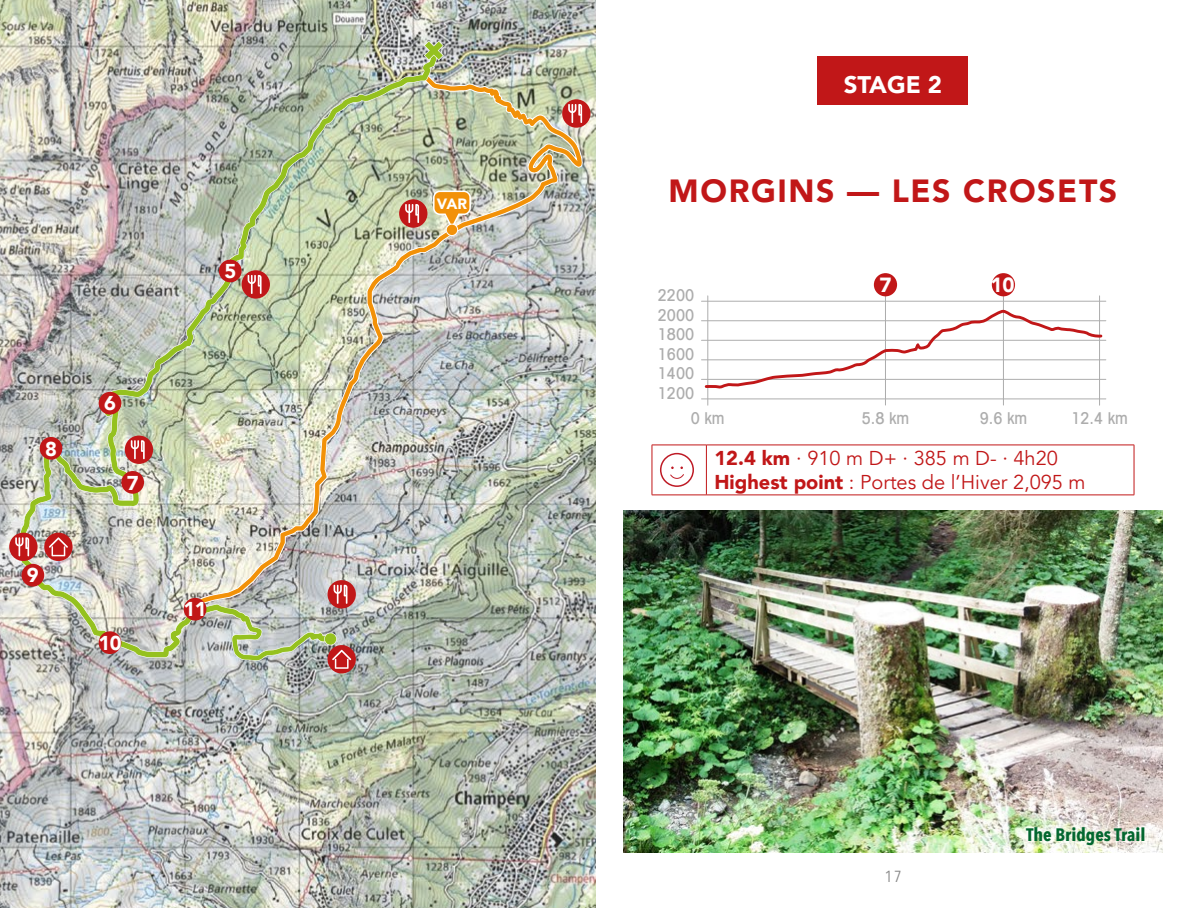
<style>
.page{position:relative;width:1191px;height:908px;background:#fff}
.page>*{position:absolute;margin:0;border:0;box-sizing:border-box;transform-origin:0 0}
.t1{font:900 32px "Avenir";letter-spacing:.05em;color:#c11718}
.t2{font:900 24px "Avenir";color:#fff}
.t3{font:900 20.4px "Avenir";color:#fff}
.t4{font:20px/24px "Avenir";color:#c11718}
.t5{font:900 20px "Avenir";color:#fff}
.t6{font:700 18px "Avenir Next Condensed";color:#03672f}
.t7{font:500 condensed 16.4px/19.4px "Avant Garde LT";color:#adadad;text-align:justify}
.t8{font:16px "Avenir Next Condensed";color:#878787}
.t9{font:900 14.8px "Avenir";color:#fff}
.s1{font-weight:900}
</style>
<div class="page">
<img style="left:0;top:0;width:595px;height:907px">
<img style="left:436px;top:72px;width:148px;height:538px">
<svg style="left:436px;top:190px;width:35px;height:41px"></svg>
<div style="left:446px;top:224px;width:12px;height:11px;background:#f29108;border-radius:50%"></div>
<div style="left:446px;top:223px;width:12px;height:13px;border:1px solid #fff;border-radius:50%"></div>
<img style="left:16px;top:52px;width:420px;height:608px">
<svg style="left:424px;top:41px;width:19px;height:19px"></svg>
<div style="left:219px;top:259px;width:23px;height:23px;background:#c11718;border-radius:50%"></div>
<div style="left:99px;top:391px;width:22px;height:23px;background:#c11718;border-radius:50%"></div>
<div style="left:121px;top:471px;width:23px;height:22px;background:#c11718;border-radius:50%"></div>
<hr style="left:701px;top:300px;width:404px;height:1px;background:#adadad">
<hr style="left:701px;top:320px;width:404px;height:1px;background:#adadad">
<hr style="left:701px;top:340px;width:404px;height:1px;background:#adadad">
<hr style="left:701px;top:359px;width:404px;height:1px;background:#adadad">
<hr style="left:701px;top:379px;width:404px;height:1px;background:#adadad">
<hr style="left:701px;top:398px;width:404px;height:1px;background:#adadad">
<hr style="left:707px;top:296px;width:1px;height:109px;background:#adadad">
<hr style="left:1099px;top:296px;width:1px;height:109px;background:#adadad">
<hr style="left:885px;top:291px;width:1px;height:114px;background:#adadad">
<div style="left:874px;top:273px;width:23px;height:23px;background:#c11718;border-radius:50%"></div>
<hr style="left:1003px;top:291px;width:1px;height:114px;background:#adadad">
<div style="left:991px;top:273px;width:24px;height:23px;background:#c11718;border-radius:50%"></div>
<svg style="left:703px;top:308px;width:401px;height:81px"></svg>
<img style="left:624px;top:510px;width:538px;height:342px">
<div style="left:22px;top:563px;width:22px;height:23px;background:#c11718;border-radius:50%"></div>
<div style="left:40px;top:437px;width:22px;height:22px;background:#c11718;border-radius:50%"></div>
<div style="left:99px;top:631px;width:22px;height:22px;background:#c11718;border-radius:50%"></div>
<div style="left:184px;top:597px;width:22px;height:23px;background:#c11718;border-radius:50%"></div>
<div style="left:327px;top:580px;width:29px;height:28px;background:#c11718;border-radius:50%"></div>
<svg style="left:333px;top:584px;width:14px;height:19px"></svg>
<svg style="left:327px;top:644px;width:29px;height:29px"></svg>
<svg style="left:324px;top:632px;width:27px;height:36px"></svg>
<div style="left:399px;top:199px;width:28px;height:28px;background:#c11718;border-radius:50%"></div>
<svg style="left:405px;top:204px;width:14px;height:19px"></svg>
<div style="left:562px;top:99px;width:28px;height:29px;background:#c11718;border-radius:50%"></div>
<svg style="left:568px;top:104px;width:14px;height:19px"></svg>
<div style="left:242px;top:270px;width:28px;height:28px;background:#c11718;border-radius:50%"></div>
<svg style="left:248px;top:275px;width:13px;height:19px"></svg>
<svg style="left:9px;top:532px;width:29px;height:28px"></svg>
<svg style="left:15px;top:537px;width:14px;height:19px"></svg>
<svg style="left:44px;top:532px;width:29px;height:28px"></svg>
<svg style="left:49px;top:537px;width:19px;height:19px"></svg>
<div style="left:125px;top:435px;width:28px;height:28px;background:#c11718;border-radius:50%"></div>
<svg style="left:131px;top:440px;width:14px;height:19px"></svg>
<div style="left:818px;top:57px;width:150px;height:48px;background:#c11718"></div>
<hr style="left:706px;top:445px;width:1px;height:49px;background:#c11718">
<hr style="left:651px;top:444px;width:55px;height:1px;background:#c11718">
<hr style="left:651px;top:445px;width:1px;height:49px;background:#c11718">
<hr style="left:706px;top:444px;width:428px;height:1px;background:#c11718">
<hr style="left:1133px;top:445px;width:1px;height:49px;background:#c11718">
<hr style="left:651px;top:494px;width:55px;height:1px;background:#c11718">
<hr style="left:706px;top:494px;width:428px;height:1px;background:#c11718">
<svg style="left:660px;top:452px;width:34px;height:34px"></svg>
<p class="t5" style="left:224px;top:254px;width:13px">5</p>
<p class="t5" style="left:45px;top:431px;width:13px">8</p>
<p class="t5" style="left:27px;top:558px;width:13px">9</p>
<p class="t5" style="left:104px;top:386px;width:13px">6</p>
<p class="t5" style="left:127px;top:465px;width:13px">7</p>
<p class="t5" style="left:98px;top:625px;width:25px">10</p>
<p class="t5" style="left:183px;top:592px;width:25px">11</p>
<p class="t9" style="left:437px;top:191px;width:32px">VAR</p>
<p class="t2" style="left:844px;top:64px;width:100px">STAGE 2</p>
<h1 class="t1" style="left:668px;top:163px;width:450px">MORGINS — LES CROSETS</h1>
<p class="t3" style="left:990px;top:267px;width:26px">10</p>
<p class="t3" style="left:879px;top:267px;width:14px">7</p>
<p class="t7" style="left:658px;top:285px;width:38px">2200<br>2000<br>1800<br>1600<br>1400<br>1200</p>
<p class="t7" style="left:691px;top:408px;width:35px">0 km</p>
<p class="t7" style="left:861px;top:407px;width:49px">5.8 km</p>
<p class="t7" style="left:1071px;top:408px;width:58px">12.4 km</p>
<p class="t7" style="left:979px;top:407px;width:49px">9.6 km</p>
<p class="t4" style="left:714px;top:446px;width:373px"><span class="s1">12.4 km</span> · 910 m D+ · 385 m D- · 4h20<br><span class="s1">Highest point</span> : Portes de l’Hiver 2,095 m</p>
<p class="t8" style="left:884px;top:862px;width:18px">17</p>
<p class="t6" style="left:1026px;top:823px;width:121px">The Bridges Trail</p>
</div>
